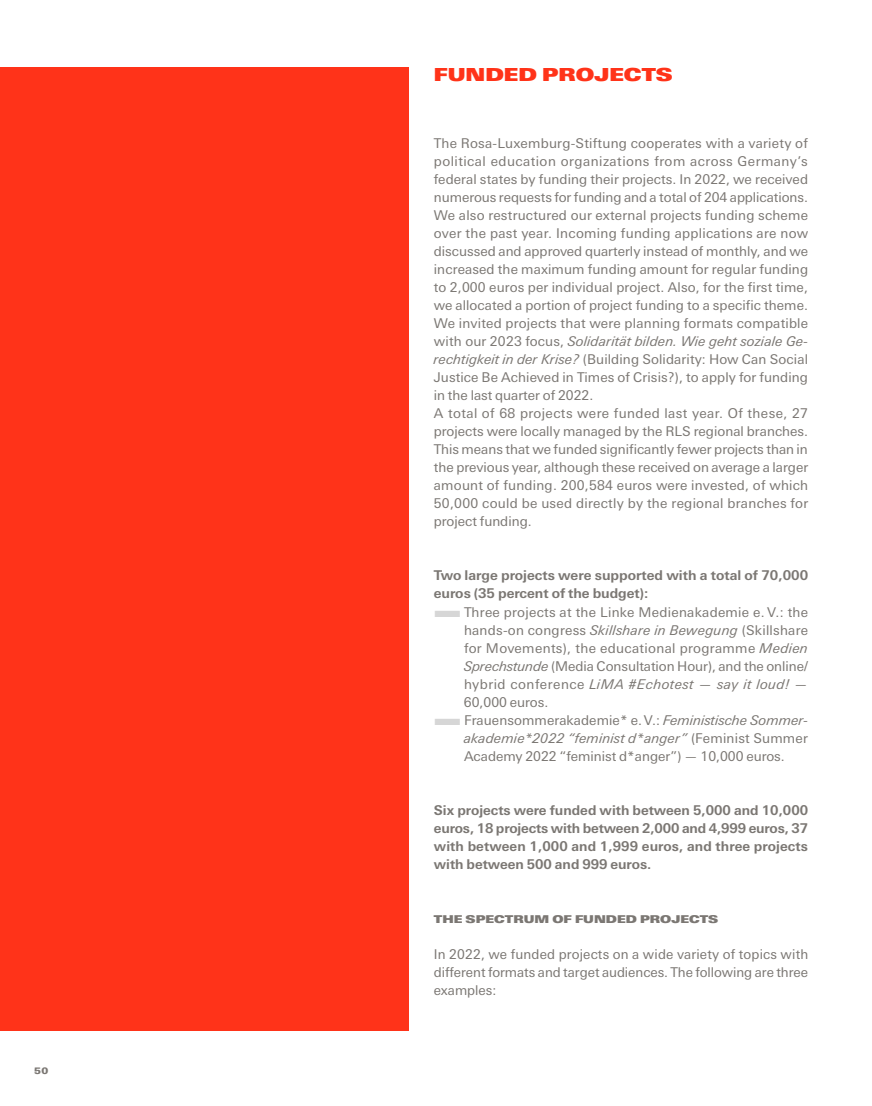
<style>
.page{position:relative;width:872px;height:1106px;background:#fff}
.page>*{position:absolute;margin:0;border:0;box-sizing:border-box;transform-origin:0 0}
.t1{font:18px "Linotype Univers Extd X Black";color:#ff3319}
.t2{font:13.5px/18px "Linotype Univers Basic";letter-spacing:.005em;color:#7b7773;text-align:justify}
.t3{font:700 13.5px/18px "Linotype Univers Basic";color:#7b7773}
.t4{font:10.8px "Linotype Univers Extd X Black";color:#7b7773}
.t5{font:900 9px "Linotype Univers Extd";color:#7b7773}
.s1{font-style:italic}
.s2{color:#d6d6d6}
</style>
<div class="page">
<div style="left:0;top:68px;width:408px;height:962px;background:#ff3319"></div>
<p class="t5" style="left:34px;top:1065px;width:16px">50</p>
<h1 class="t1" style="left:434px;top:64px;width:240px">FUNDED PROJECTS</h1>
<p class="t2" style="left:434px;top:134px;width:376px;text-align:left">The Rosa-Luxemburg-Stiftung cooperates with a variety of political education organizations from across Germany’s federal states by funding their projects. In 2022, we received numerous requests for funding and a total of 204 applications.<br>We also restructured our external projects funding scheme over the past year. Incoming funding applications are now discussed and approved quarterly instead of monthly, and we increased the maximum funding amount for regular funding to 2,000 euros per individual project. Also, for the first time, we allocated a portion of project funding to a specific theme.<br>We invited projects that were planning formats compatible with our 2023 focus, <span class="s1">Solidarität bilden. Wie geht soziale Ge&shy;rechtigkeit in der Krise?</span> (Building Solidarity: How Can Social Justice Be Achieved in Times of Crisis?), to apply for funding in the last quarter of 2022.<br>A total of 68 projects were funded last year. Of these, 27 projects were locally managed by the RLS regional branches.<br>This means that we funded significantly fewer projects than in the previous year, although these received on average a larger amount of funding. 200,584 euros were invested, of which 50,000 could be used directly by the regional branches for project funding.</p>
<p class="t3" style="left:434px;top:566px;width:376px">Two large projects were supported with a total of 70,000 euros (35 percent of the budget):</p>
<p class="t2" style="left:464px;top:602px;width:346px;text-indent:-30px"><span class="s2">■</span>Three projects at the Linke Medienakademie e. V.: the hands-on congress <span class="s1">Skillshare in Bewegung</span> (Skillshare for Movements), the educational programme <span class="s1">Medien Sprechstunde</span> (Media Consultation Hour), and the online/ hybrid conference <span class="s1">LiMA #Echotest — say it loud! — </span>60,000 euros.</p>
<p class="t2" style="left:464px;top:710px;width:345px;text-indent:-30px"><span class="s2">■</span>Frauensommerakademie* e.V.: <span class="s1">Feministische Sommer&shy;akademie*2022 “feminist d*anger”</span> (Feminist Summer Academy 2022 “feminist d*anger”) — 10,000 euros.</p>
<p class="t3" style="left:434px;top:800px;width:376px;text-align:justify">Six projects were funded with between 5,000 and 10,000 euros, 18 projects with between 2,000 and 4,999 euros, 37 with between 1,000 and 1,999 euros, and three projects with between 500 and 999 euros.</p>
<p class="t4" style="left:434px;top:912px;width:286px">THE SPECTRUM OF FUNDED PROJECTS</p>
<p class="t2" style="left:434px;top:944px;width:376px">In 2022, we funded projects on a wide variety of topics with different formats and target audiences. The following are three examples:</p>
</div>
